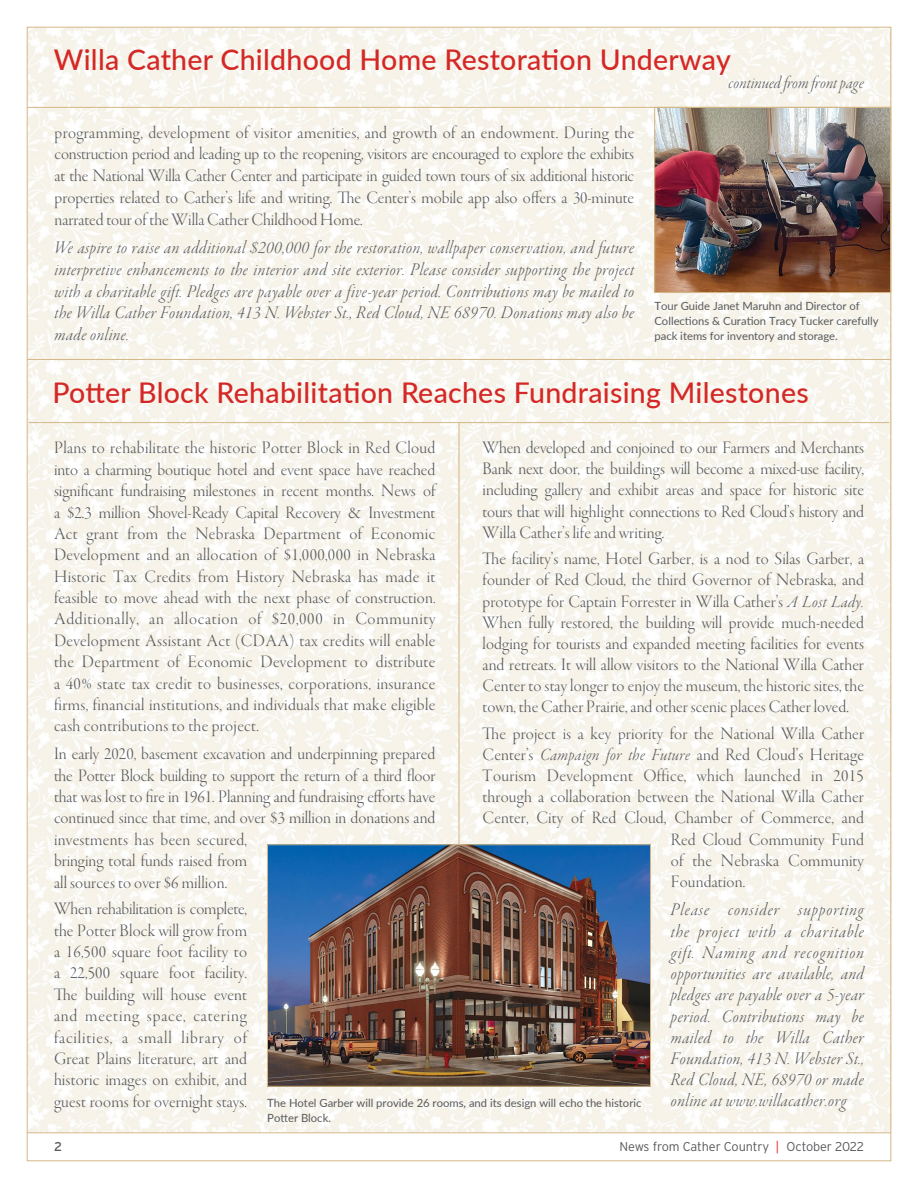
<style>
.page{position:relative;width:918px;height:1188px;background:#fff}
.page>*{position:absolute;margin:0;border:0;box-sizing:border-box;transform-origin:0 0}
.t1{font:500 28.5px "Lato";letter-spacing:.01em;color:#d42826}
.t2{font:18.75px/21.3px "Garamond Premr Pro Lt It Disp";letter-spacing:.025em;color:#58595b;text-align:justify}
.t3{font:18px/21.3px "Garamond Premr Pro Lt Disp";letter-spacing:.01em;color:#58595b;text-align:justify}
.t4{font:18px "Garamond Premr Pro Lt It Disp";letter-spacing:.005em;color:#58595b}
.t5{font:300 12.75px "Interstate";letter-spacing:-.01em;color:#58595b}
.t6{font:12.75px "Interstate";color:#58595b}
.t7{font:11.25px/15px "Lato";color:#58595b}
.s1{font-family:"Garamond Premr Pro Lt It Disp"}
.s2{color:#e82c2a}
</style>
<div class="page">
<img style="left:29px;top:29px;width:860px;height:1104px">
<img style="left:656px;top:109px;width:233px;height:182px">
<div style="left:654px;top:107px;width:237px;height:186px;border:1px solid #d3b886"></div>
<img style="left:269px;top:847px;width:380px;height:237px">
<div style="left:267px;top:845px;width:384px;height:241px;border:1px solid #d3b886"></div>
<hr style="left:27px;top:1133px;width:864px;height:1px;background:#d3b886">
<hr style="left:29px;top:422px;width:860px;height:1px;background:#d3b886">
<hr style="left:459px;top:423px;width:1px;height:422px;background:#d3b886">
<hr style="left:27px;top:107px;width:864px;height:1px;background:#d3b886">
<hr style="left:27px;top:359px;width:864px;height:1px;background:#d3b886">
<h1 class="t1" style="left:54px;top:39px;width:678px">Willa Cather Childhood Home Restoration Underway</h1>
<p class="t4" style="left:729px;top:73px;width:137px">continued from front page</p>
<p class="t3" style="left:55px;top:122px;width:581px;line-height:21.8px">programming, development of visitor amenities, and growth of an endowment. During the construction period and leading up to the reopening, visitors are encouraged to explore the exhibits at the National Willa Cather Center and participate in guided town tours of six additional historic properties related to Cather’s life and writing. The Center’s mobile app also offers a 30-minute narrated tour of the Willa Cather Childhood Home.</p>
<p class="t2" style="left:55px;top:238px;width:581px;line-height:21.8px">We aspire to raise an additional $200,000 for the restoration, wallpaper conservation, and future interpretive enhancements to the interior and site exterior. Please consider supporting the project with a charitable gift. Pledges are payable over a five-year period. Contributions may be mailed to the Willa Cather Foundation, 413 N. Webster St., Red Cloud, NE 68970. Donations may also be made online.</p>
<p class="t7" style="left:654px;top:298px;width:226px">Tour Guide Janet Maruhn and Director of<br>Collections &amp; Curation Tracy Tucker carefully pack items for inventory and storage.</p>
<h1 class="t1" style="left:52px;top:372px;width:758px">Potter Block Rehabilitation Reaches Fundraising Milestones</h1>
<p class="t3" style="left:483px;top:438px;width:383px">When developed and conjoined to our Farmers and Merchants Bank next door, the buildings will become a mixed-use facility, including gallery and exhibit areas and space for historic site tours that will highlight connections to Red Cloud’s history and Willa Cather’s life and writing.</p>
<p class="t3" style="left:483px;top:549px;width:383px">The facility’s name, Hotel Garber, is a nod to Silas Garber, a founder of Red Cloud, the third Governor of Nebraska, and prototype for Captain Forrester in Willa Cather’s <span class="s1">A Lost Lady.<br></span>When fully restored, the building will provide much-needed lodging for tourists and expanded meeting facilities for events and retreats. It will allow visitors to the National Willa Cather Center to stay longer to enjoy the museum, the historic sites, the town, the Cather Prairie, and other scenic places Cather loved.</p>
<p class="t3" style="left:483px;top:723px;width:383px">The project is a key priority for the National Willa Cather</p>
<p class="t3" style="left:483px;top:744px;width:383px">Center’s <span class="s1">Campaign for the Future</span> and Red Cloud’s Heritage</p>
<p class="t3" style="left:483px;top:765px;width:383px">Tourism Development Office, which launched in 2015</p>
<p class="t3" style="left:483px;top:787px;width:383px">through a collaboration between the National Willa Cather</p>
<p class="t3" style="left:483px;top:808px;width:383px">Center, City of Red Cloud, Chamber of Commerce, and</p>
<p class="t3" style="left:671px;top:829px;width:195px">Red Cloud Community Fund</p>
<p class="t3" style="left:671px;top:850px;width:195px">of the Nebraska Community</p>
<p class="t3" style="left:671px;top:871px;width:76px">Foundation.</p>
<p class="t2" style="left:671px;top:900px;width:195px">Please consider supporting the project with a charitable gift. Naming and recognition opportunities are available, and pledges are payable over a 5-year period. Contributions may be mailed to the Willa Cather Foundation, 413 N. Webster St., Red Cloud, NE, 68970 or made online at www.willacather.org</p>
<p class="t3" style="left:54px;top:438px;width:383px">Plans to rehabilitate the historic Potter Block in Red Cloud into a charming boutique hotel and event space have reached significant fundraising milestones in recent months. News of a $2.3 million Shovel-Ready Capital Recovery &amp; Investment Act grant from the Nebraska Department of Economic Development and an allocation of $1,000,000 in Nebraska Historic Tax Credits from History Nebraska has made it feasible to move ahead with the next phase of construction.<br>Additionally, an allocation of $20,000 in Community Development Assistant Act (CDAA) tax credits will enable the Department of Economic Development to distribute a 40% state tax credit to businesses, corporations, insurance firms, financial institutions, and individuals that make eligible cash contributions to the project.</p>
<p class="t3" style="left:54px;top:744px;width:383px;text-align:left">In early 2020, basement excavation and underpinning prepared the Potter Block building to support the return of a third floor that was lost to fire in 1961. Planning and fundraising efforts have continued since that time, and over $3 million in donations and investments has been secured,<br>bringing total funds raised from<br>all sources to over $6 million.</p>
<p class="t3" style="left:54px;top:899px;width:195px">When rehabilitation is complete, the Potter Block will grow from a 16,500 square foot facility to a 22,500 square foot facility.<br>The building will house event and meeting space, catering facilities, a small library of Great Plains literature, art and historic images on exhibit, and guest rooms for overnight stays.</p>
<p class="t7" style="left:267px;top:1095px;width:376px">The Hotel Garber will provide 26 rooms, and its design will echo the historic<br>Potter Block.</p>
<p class="t6" style="left:54px;top:1139px;width:10px">2</p>
<p class="t5" style="left:620px;top:1139px;width:246px">News from Cather Country <span class="s2">|</span> October 2022</p>
</div>
